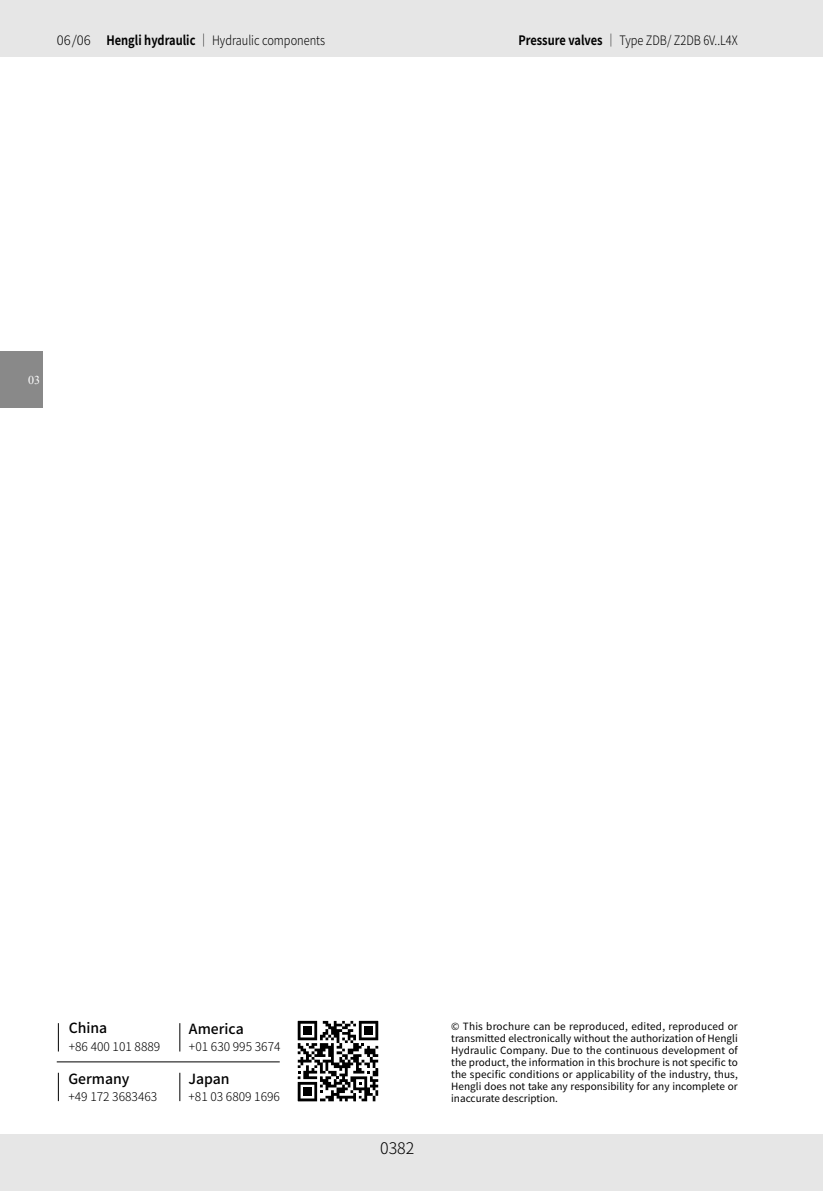
<style>
.page{position:relative;width:823px;height:1191px;background:#fff}
.page>*{position:absolute;margin:0;border:0;box-sizing:border-box;transform-origin:0 0}
.t1{font:300 16px "Noto Sans Hans";color:#000}
.表格{font:500 14px "Noto Sans Hans";color:#000}
.t2{font:300 13px "Noto Sans Hans";color:#000}
.t3{font:300 13px "Noto Sans Hans";color:#000;scale:.85 1}
.表格-2{font:300 12px "Noto Sans Hans";color:#000}
.t4{font:12px "Times New Roman";color:#fff}
.正文{font:10px/12px "Noto Sans Hans";color:#000;text-align:justify}
.s1{font-weight:700}
</style>
<div class="page">
<div style="left:0;top:0;width:822px;height:57px;background:#e6e6e6"></div>
<div style="left:0;top:1134px;width:822px;height:57px;background:#e6e6e6"></div>
<div style="left:0;top:351px;width:43px;height:57px;background:#898989"></div>
<hr style="left:57px;top:1061px;width:222px;height:1px;background:#000">
<svg style="left:58px;top:1023px;width:1px;height:28px"></svg>
<svg style="left:58px;top:1072px;width:1px;height:29px"></svg>
<svg style="left:179px;top:1023px;width:1px;height:28px"></svg>
<svg style="left:179px;top:1072px;width:1px;height:29px"></svg>
<svg style="left:297px;top:1020px;width:81px;height:81px"></svg>
<div style="left:303px;top:1087px;width:8px;height:8px;background:#000"></div>
<div style="left:364px;top:1026px;width:8px;height:8px;background:#000"></div>
<div style="left:303px;top:1026px;width:8px;height:8px;background:#000"></div>
<p class="t2" style="left:57px;top:33px;width:270px">06/06 <span class="s1">Hengli hydraulic</span> ｜ Hydraulic components</p>
<p class="t4" style="left:28px;top:372px;width:13px">03</p>
<p class="t3" style="left:518px;top:33px;width:259px"><span class="s1">Pressure valves</span> ｜ Type ZDB/ Z2DB 6V..L4X</p>
<p class="表格" style="left:69px;top:1020px;width:40px">China</p>
<p class="表格-2" style="left:69px;top:1040px;width:93px">+86 400 101 8889</p>
<p class="表格" style="left:68px;top:1071px;width:63px">Germany</p>
<p class="表格-2" style="left:68px;top:1090px;width:90px">+49 172 3683463</p>
<p class="表格" style="left:189px;top:1021px;width:56px">America</p>
<p class="表格-2" style="left:189px;top:1040px;width:93px">+01 630 995 3674</p>
<p class="表格" style="left:188px;top:1071px;width:43px">Japan</p>
<p class="表格-2" style="left:188px;top:1090px;width:93px">+81 03 6809 1696</p>
<h1 class="t1" style="left:380px;top:1139px;width:36px">0382</h1>
<p class="正文" style="left:451px;top:1020px;width:288px">© This brochure can be reproduced, edited, reproduced or transmitted electronically without the authorization of Hengli Hydraulic Company. Due to the continuous development of the product, the information in this brochure is not specific to the specific conditions or applicability of the industry, thus, Hengli does not take any responsibility for any incomplete or inaccurate description.</p>
</div>
